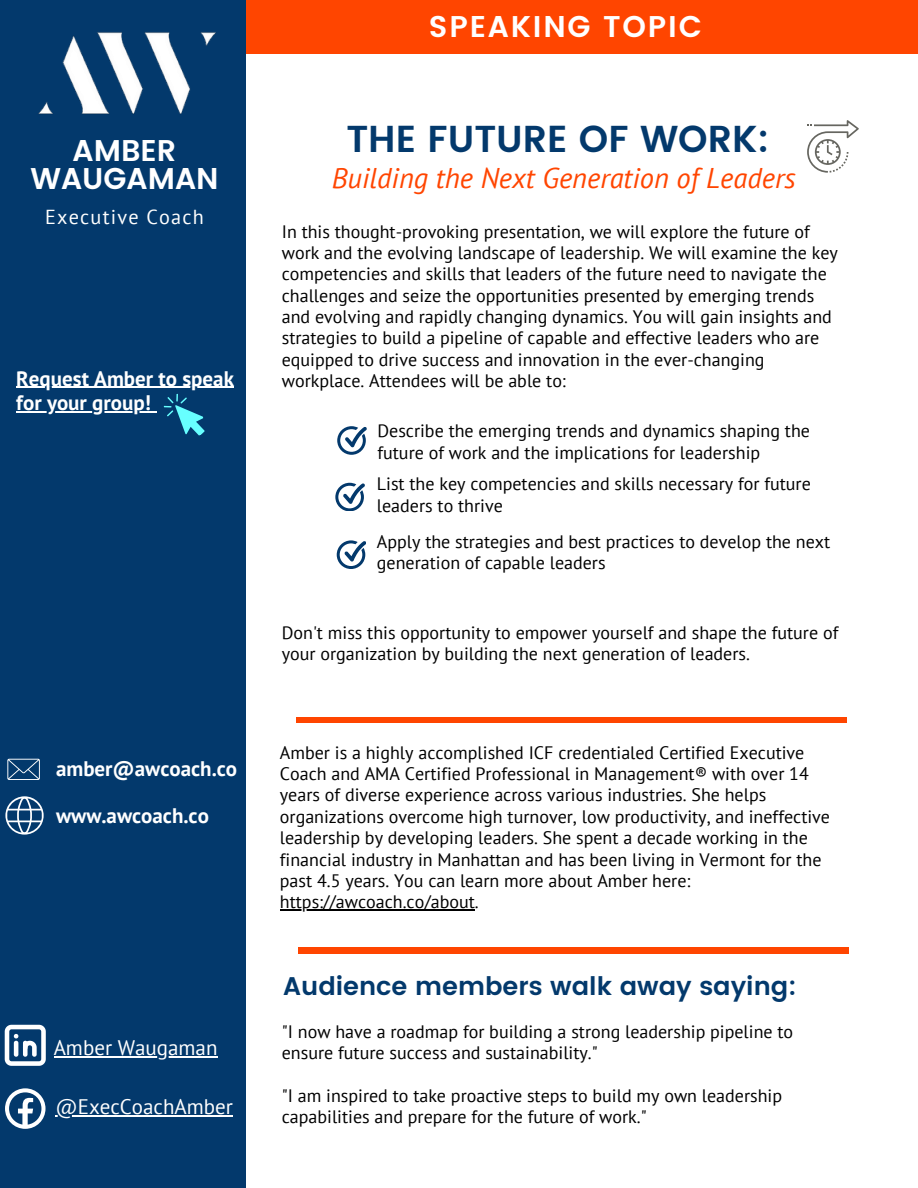
<style>
.page{position:relative;width:918px;height:1188px;background:#fff}
.page>*{position:absolute;margin:0;border:0;box-sizing:border-box;transform-origin:0 0}
.t1{font:600 37.5px "Poppins";color:#03396c}
.t2{font:600 30px/28.2px "Poppins";color:#fff;text-align:center}
.t3{font:600 30px "Poppins";letter-spacing:.06em;color:#fff}
.t4{font:italic 28.5px "PT Sans";color:#ff4500}
.t5{font:600 25.5px "Poppins";color:#03396c}
.t6{font:700 21px/24.8px "PT Sans";color:#fff}
.t7{font:21px "PT Sans";color:#fff}
.t8{font:20.25px "PT Sans";letter-spacing:.06em;color:#fff}
.t9{font:18px/21.3px "PT Sans";color:#000}
</style>
<div class="page">
<div style="left:0;top:0;width:246px;height:1188px;background:#03396c"></div>
<img style="left:38px;top:32px;width:178px;height:82px">
<div style="left:246px;top:0;width:672px;height:54px;background:#ff4500"></div>
<svg style="left:807px;top:120px;width:52px;height:53px"></svg>
<svg style="left:7px;top:759px;width:33px;height:21px"></svg>
<svg style="left:5px;top:796px;width:39px;height:39px"></svg>
<svg style="left:163px;top:393px;width:42px;height:43px"></svg>
<hr style="left:16px;top:387px;width:218px;height:1px;background:#fff">
<hr style="left:16px;top:411px;width:135px;height:2px;background:#fff">
<svg style="left:337px;top:426px;width:29px;height:28px"></svg>
<div style="left:296px;top:717px;width:550px;height:6px;background:#ff4500"></div>
<div style="left:298px;top:948px;width:550px;height:5px;background:#ff4500"></div>
<svg style="left:335px;top:483px;width:30px;height:28px"></svg>
<svg style="left:337px;top:540px;width:29px;height:29px"></svg>
<hr style="left:280px;top:909px;width:195px;height:2px;background:#000">
<svg style="left:5px;top:1025px;width:41px;height:41px"></svg>
<svg style="left:5px;top:1088px;width:41px;height:41px"></svg>
<hr style="left:54px;top:1057px;width:163px;height:1px;background:#fff">
<hr style="left:55px;top:1115px;width:178px;height:1px;background:#fff">
<p class="t2" style="left:30px;top:136px;width:190px">AMBER<br>WAUGAMAN</p>
<p class="t8" style="left:45px;top:203px;width:160px">Executive Coach</p>
<p class="t6" style="left:16px;top:365px;width:219px">Request Amber to speak for your group!</p>
<p class="t6" style="left:56px;top:756px;width:183px">amber@awcoach.co</p>
<p class="t6" style="left:56px;top:803px;width:154px">www.awcoach.co</p>
<p class="t7" style="left:54px;top:1034px;width:165px">Amber Waugaman</p>
<p class="t7" style="left:55px;top:1093px;width:179px">@ExecCoachAmber</p>
<p class="t3" style="left:429px;top:9px;width:274px">SPEAKING TOPIC</p>
<p class="t1" style="left:346px;top:117px;width:424px">THE FUTURE OF WORK:</p>
<p class="t4" style="left:332px;top:159px;width:466px">Building the Next Generation of Leaders</p>
<p class="t9" style="left:282px;top:220px;width:558px">In this thought-provoking presentation, we will explore the future of work and the evolving landscape of leadership. We will examine the key competencies and skills that leaders of the future need to navigate the challenges and seize the opportunities presented by emerging trends and evolving and rapidly changing dynamics. You will gain insights and strategies to build a pipeline of capable and effective leaders who are equipped to drive success and innovation in the ever-changing workplace. Attendees will be able to:</p>
<p class="t9" style="left:377px;top:420px;width:434px">Describe the emerging trends and dynamics shaping the future of work and the implications for leadership</p>
<p class="t9" style="left:377px;top:473px;width:435px">List the key competencies and skills necessary for future leaders to thrive</p>
<p class="t9" style="left:377px;top:531px;width:455px">Apply the strategies and best practices to develop the next generation of capable leaders</p>
<p class="t9" style="left:282px;top:622px;width:558px">Don't miss this opportunity to empower yourself and shape the future of your organization by building the next generation of leaders.</p>
<p class="t9" style="left:280px;top:741px;width:552px">Amber is a highly accomplished ICF credentialed Certified Executive Coach and AMA Certified Professional in Management® with over 14 years of diverse experience across various industries. She helps organizations overcome high turnover, low productivity, and ineffective leadership by developing leaders. She spent a decade working in the financial industry in Manhattan and has been living in Vermont for the past 4.5 years. You can learn more about Amber here: https://awcoach.co/about.</p>
<p class="t5" style="left:283px;top:971px;width:515px">Audience members walk away saying:</p>
<p class="t9" style="left:282px;top:1020px;width:513px">"I now have a roadmap for building a strong leadership pipeline to ensure future success and sustainability."</p>
<p class="t9" style="left:282px;top:1085px;width:502px">"I am inspired to take proactive steps to build my own leadership capabilities and prepare for the future of work."</p>
</div>
